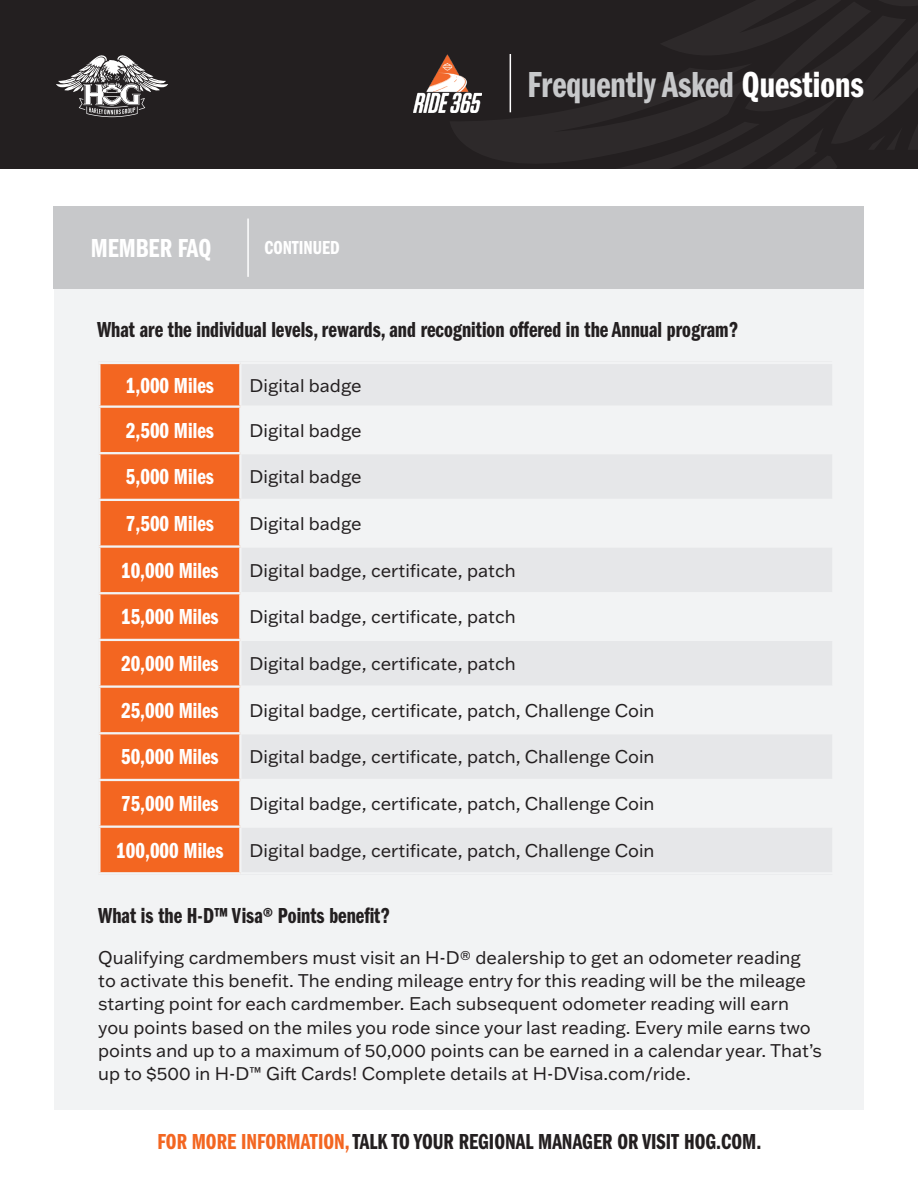
<style>
.page{position:relative;width:918px;height:1188px;background:#fff}
.page>*{position:absolute;margin:0;border:0;box-sizing:border-box;transform-origin:0 0}
.t1{font:37.5px "Franklin Gothic LT Pro Dm Cm";color:#c7c8ca}
.t2{font:27px "Franklin Gothic LT Pro Dm Cm";color:#fff}
.t3{font:22.5px "Franklin Gothic LT Pro Dm Cm";color:#231f20}
.t4{font:22.5px "Franklin Gothic LT Pro Dm Cm";color:#fff}
.t5{font:19.5px "Franklin Gothic LT Pro Dm Cm";color:#fff}
.t6{font:18px/23.2px "Franklin Gothic ATF";color:#231f20}
.s1{color:#fff}
.s2{font-family:"Franklin Gothic LT Pro Dm Cm";font-size:22.5px;color:#fff}
.s3{color:#f36621}
</style>
<div class="page">
<div style="left:54px;top:257px;width:810px;height:853px;background:#f2f3f4"></div>
<div style="left:54px;top:207px;width:810px;height:82px;background:#c7c8ca"></div>
<hr style="left:247px;top:219px;width:2px;height:58px;background:#fff">
<div style="left:101px;top:364px;width:138px;height:508px;background:#f36621"></div>
<div style="left:242px;top:364px;width:590px;height:508px;background:#e6e7e9"></div>
<svg style="left:242px;top:408px;width:590px;height:418px"></svg>
<hr style="left:98px;top:405px;width:142px;height:3px;background:#f2f3f4">
<hr style="left:240px;top:405px;width:595px;height:3px;background:#f2f3f4">
<hr style="left:98px;top:452px;width:142px;height:2px;background:#f2f3f4">
<hr style="left:240px;top:452px;width:595px;height:2px;background:#f2f3f4">
<hr style="left:98px;top:499px;width:142px;height:2px;background:#f2f3f4">
<hr style="left:240px;top:499px;width:595px;height:2px;background:#f2f3f4">
<hr style="left:98px;top:545px;width:142px;height:3px;background:#f2f3f4">
<hr style="left:240px;top:545px;width:595px;height:3px;background:#f2f3f4">
<hr style="left:98px;top:592px;width:142px;height:2px;background:#f2f3f4">
<hr style="left:240px;top:592px;width:595px;height:2px;background:#f2f3f4">
<hr style="left:98px;top:639px;width:142px;height:2px;background:#f2f3f4">
<hr style="left:240px;top:639px;width:595px;height:2px;background:#f2f3f4">
<hr style="left:98px;top:685px;width:142px;height:3px;background:#f2f3f4">
<hr style="left:240px;top:685px;width:595px;height:3px;background:#f2f3f4">
<hr style="left:98px;top:732px;width:142px;height:2px;background:#f2f3f4">
<hr style="left:240px;top:732px;width:595px;height:2px;background:#f2f3f4">
<hr style="left:98px;top:779px;width:142px;height:2px;background:#f2f3f4">
<hr style="left:240px;top:779px;width:595px;height:2px;background:#f2f3f4">
<hr style="left:98px;top:826px;width:142px;height:2px;background:#f2f3f4">
<hr style="left:240px;top:826px;width:595px;height:2px;background:#f2f3f4">
<div style="left:0;top:0;width:918px;height:169px;background:#231f20"></div>
<svg style="left:56px;top:55px;width:112px;height:63px"></svg>
<hr style="left:510px;top:54px;width:1px;height:58px;background:#fff">
<img style="left:426px;top:54px;width:43px;height:38px">
<img style="left:414px;top:92px;width:68px;height:20px">
<h2 class="t2" style="left:91px;top:233px;width:122px">MEMBER FAQ</h2>
<p class="t5" style="left:264px;top:237px;width:77px">CONTINUED</p>
<h1 class="t1" style="left:528px;top:64px;width:338px">Frequently Asked <span class="s1">Questions</span></h1>
<p class="t3" style="left:97px;top:317px;width:643px">What are the individual levels, rewards, and recognition offered in the Annual program?</p>
<p class="t4" style="left:126px;top:373px;width:89px">1,000 Miles</p>
<p class="t6" style="left:250px;top:373px;width:114px">Digital badge</p>
<p class="t4" style="left:126px;top:418px;width:89px">2,500 Miles</p>
<p class="t6" style="left:250px;top:418px;width:114px">Digital badge</p>
<p class="t4" style="left:126px;top:464px;width:89px">5,000 Miles</p>
<p class="t6" style="left:250px;top:465px;width:114px">Digital badge</p>
<p class="t4" style="left:126px;top:511px;width:89px">7,500 Miles</p>
<p class="t6" style="left:250px;top:511px;width:114px">Digital badge</p>
<p class="t4" style="left:121px;top:558px;width:99px">10,000 Miles</p>
<p class="t6" style="left:250px;top:558px;width:268px">Digital badge, certificate, patch</p>
<p class="t4" style="left:121px;top:604px;width:99px">15,000 Miles</p>
<p class="t6" style="left:250px;top:605px;width:268px">Digital badge, certificate, patch</p>
<p class="t4" style="left:121px;top:651px;width:99px">20,000 Miles</p>
<p class="t6" style="left:250px;top:651px;width:268px">Digital badge, certificate, patch</p>
<p class="t4" style="left:121px;top:698px;width:99px">25,000 Miles</p>
<p class="t6" style="left:250px;top:698px;width:406px">Digital badge, certificate, patch, Challenge Coin</p>
<p class="t4" style="left:121px;top:745px;width:99px">50,000 Miles</p>
<p class="t6" style="left:250px;top:745px;width:406px">Digital badge, certificate, patch, Challenge Coin</p>
<p class="t4" style="left:121px;top:791px;width:99px">75,000 Miles</p>
<p class="t6" style="left:250px;top:792px;width:406px">Digital badge, certificate, patch, Challenge Coin</p>
<p class="t6" style="left:116px;top:838px;width:540px"><span class="s2">100,000 Miles</span> Digital badge, certificate, patch, Challenge Coin</p>
<p class="t3" style="left:98px;top:903px;width:293px">What is the H-D™ Visa® Points benefit?</p>
<p class="t6" style="left:98px;top:945px;width:725px">Qualifying cardmembers must visit an H-D® dealership to get an odometer reading to activate this benefit. The ending mileage entry for this reading will be the mileage starting point for each cardmember. Each subsequent odometer reading will earn you points based on the miles you rode since your last reading. Every mile earns two points and up to a maximum of 50,000 points can be earned in a calendar year. That’s up to $500 in H-D™ Gift Cards! Complete details at H-DVisa.com/ride.</p>
<p class="t3" style="left:157px;top:1130px;width:605px"><span class="s3">FOR MORE INFORMATION,</span> TALK TO YOUR REGIONAL MANAGER OR VISIT HOG.COM.</p>
</div>
